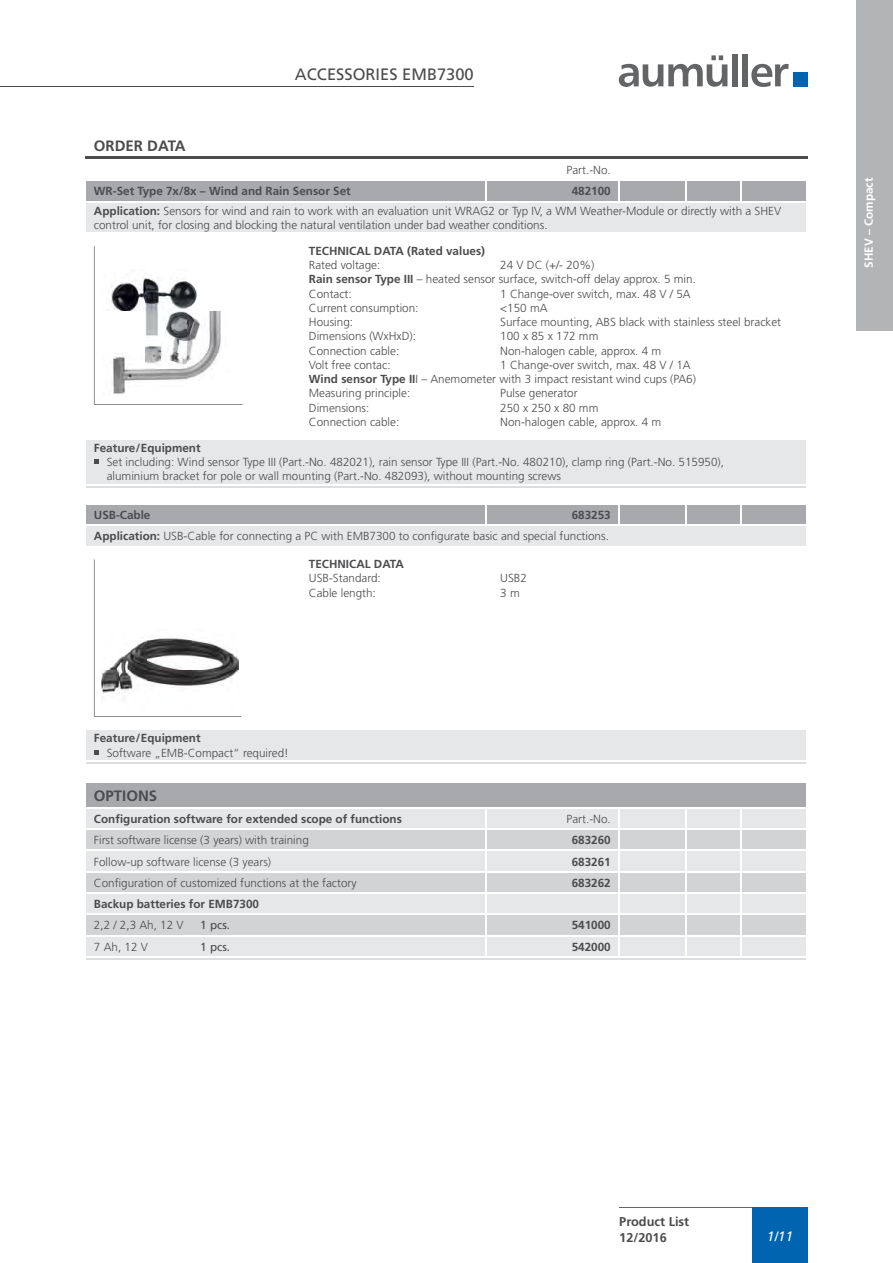
<style>
.page{position:relative;width:893px;height:1263px;background:#fff}
.page>*{position:absolute;margin:0;border:0;box-sizing:border-box;transform-origin:0 0}
.t1{font:16.5px "Frutiger LT Std";color:#4c4c4e}
.t2{font:700 15px "Frutiger LT Std";color:#4c4c4e}
.t3{font:italic 13.5px "Frutiger LT";color:#fff}
.t4{font:700 12.75px/15.8px "Frutiger LT Std";color:#4c4c4e}
.t5{font:300 11.7px/14.2px "Frutiger LT Std";color:#4c4c4e}
.t6{font:700 11.7px/14.2px "Frutiger LT Std";color:#4c4c4e}
.t7{font:700 11.7px "Frutiger LT Std";color:#fff}
.t8{font:11.7px "Frutiger LT Std";color:#4c4c4e}
.s1{font-weight:700}
.s2{font-weight:300}
</style>
<div class="page">
<hr style="left:619px;top:1208px;width:189px;height:1px;background:#636466">
<div style="left:856px;top:0;width:37px;height:330px;background:#b2b4b6"></div>
<hr style="left:0;top:86px;width:474px;height:1px;background:#4c4c4e">
<div style="left:752px;top:1208px;width:56px;height:55px;background:#0064b1"></div>
<svg style="left:619px;top:55px;width:108px;height:32px"></svg>
<div style="left:732px;top:54px;width:6px;height:32px;background:#636466"></div>
<div style="left:742px;top:54px;width:6px;height:32px;background:#636466"></div>
<svg style="left:751px;top:64px;width:37px;height:23px"></svg>
<div style="left:793px;top:72px;width:15px;height:14px;background:#0064b1"></div>
<div style="left:86px;top:203px;width:720px;height:281px;background:#e6e7e8"></div>
<svg style="left:86px;top:234px;width:720px;height:204px"></svg>
<hr style="left:300px;top:234px;width:1px;height:204px;background:#fff">
<hr style="left:85px;top:156px;width:723px;height:3px;background:#4c4c4e">
<div style="left:86px;top:181px;width:720px;height:20px;background:#a7a9ac"></div>
<hr style="left:85px;top:233px;width:723px;height:1px;background:#fff">
<hr style="left:85px;top:438px;width:215px;height:1px;background:#fff">
<hr style="left:300px;top:438px;width:508px;height:1px;background:#fff">
<svg style="left:86px;top:486px;width:720px;height:2px"></svg>
<svg style="left:94px;top:246px;width:148px;height:159px"></svg>
<svg style="left:94px;top:459px;width:4px;height:5px"></svg>
<div style="left:86px;top:730px;width:720px;height:30px;background:#e6e7e8"></div>
<svg style="left:86px;top:505px;width:720px;height:41px;background:#cacbcd"></svg>
<svg style="left:86px;top:762px;width:720px;height:2px"></svg>
<svg style="left:94px;top:559px;width:147px;height:158px"></svg>
<svg style="left:94px;top:750px;width:4px;height:5px"></svg>
<svg style="left:86px;top:783px;width:720px;height:177px;background:#d8d9db"></svg>
<hr style="left:85px;top:807px;width:723px;height:2px;background:#fff">
<p class="t2" style="left:94px;top:140px;width:93px">ORDER DATA</p>
<p class="t1" style="left:295px;top:68px;width:180px">ACCESSORIES EMB7300</p>
<p class="t5" style="left:566px;top:163px;width:46px">Part.-No.</p>
<p class="t6" style="left:94px;top:185px;width:258px">WR-Set Type 7x/8x – Wind and Rain Sensor Set</p>
<p class="t5" style="left:94px;top:182px;width:689px;line-height:19.6px;text-indent:478px"><span class="s1">482100<br>Application:</span> Sensors for wind and rain to work with an evaluation unit WRAG2 or Typ IV, a WM Weather-Module or directly with a SHEV</p>
<p class="t5" style="left:94px;top:219px;width:455px">control unit, for closing and blocking the natural ventilation under bad weather conditions.</p>
<p class="t6" style="left:309px;top:244px;width:178px">TECHNICAL DATA (Rated values)<br><span class="s2">Rated voltage:</span></p>
<p class="t5" style="left:309px;top:259px;width:389px;text-indent:191px">24 V DC (+/- 20%)<br><span class="s1">Rain sensor Type III</span> – heated sensor surface, switch-off delay approx. 5 min.<br>Contact:</p>
<p class="t5" style="left:500px;top:287px;width:192px">1 Change-over switch, max. 48 V / 5A</p>
<p class="t5" style="left:309px;top:301px;width:111px">Current consumption:</p>
<p class="t5" style="left:500px;top:301px;width:49px">&lt;150 mA</p>
<p class="t5" style="left:309px;top:316px;width:46px">Housing:</p>
<p class="t5" style="left:500px;top:316px;width:282px">Surface mounting, ABS black with stainless steel bracket</p>
<p class="t5" style="left:309px;top:330px;width:109px">Dimensions (WxHxD):</p>
<p class="t5" style="left:500px;top:330px;width:100px">100 x 85 x 172 mm</p>
<p class="t5" style="left:309px;top:344px;width:92px">Connection cable:</p>
<p class="t5" style="left:500px;top:344px;width:163px">Non-halogen cable, approx. 4 m</p>
<p class="t5" style="left:309px;top:358px;width:83px">Volt free contac:</p>
<p class="t5" style="left:309px;top:358px;width:389px;text-indent:191px">1 Change-over switch, max. 48 V / 1A<br><span class="s1">Wind sensor Type II</span>I – Anemometer with 3 impact resistant wind cups (PA6)<br>Measuring principle:</p>
<p class="t5" style="left:500px;top:387px;width:79px">Pulse generator</p>
<p class="t5" style="left:309px;top:401px;width:62px">Dimensions:</p>
<p class="t5" style="left:500px;top:401px;width:100px">250 x 250 x 80 mm</p>
<p class="t5" style="left:309px;top:415px;width:92px">Connection cable:</p>
<p class="t5" style="left:500px;top:415px;width:163px">Non-halogen cable, approx. 4 m</p>
<p class="t5" style="left:107px;top:441px;width:619px;text-indent:-13px"><span class="s1">Feature / Equipment<br></span>Set including: Wind sensor Type III (Part.-No. 482021), rain sensor Type III (Part.-No. 480210), clamp ring (Part.-No. 515950), aluminium bracket for pole or wall mounting (Part.-No. 482093), without mounting screws</p>
<p class="t6" style="left:94px;top:509px;width:58px">USB-Cable</p>
<p class="t5" style="left:94px;top:505px;width:518px;line-height:21.3px;text-align:right"><span class="s1">683253<br>Application:</span> USB-Cable for connecting a PC with EMB7300 to configurate basic and special functions.</p>
<p class="t6" style="left:309px;top:558px;width:96px">TECHNICAL DATA<br><span class="s2">USB-Standard:</span></p>
<p class="t5" style="left:500px;top:572px;width:28px">USB2</p>
<p class="t5" style="left:309px;top:586px;width:68px">Cable length:</p>
<p class="t5" style="left:500px;top:586px;width:21px">3 m</p>
<p class="t5" style="left:107px;top:732px;width:184px;text-indent:-13px"><span class="s1">Feature / Equipment<br></span>Software „EMB-Compact“ required!</p>
<p class="t2" style="left:94px;top:789px;width:65px">OPTIONS</p>
<p class="t6" style="left:94px;top:812px;width:309px">Configuration software for extended scope of functions</p>
<p class="t5" style="left:567px;top:812px;width:46px">Part.-No.</p>
<p class="t5" style="left:94px;top:834px;width:216px">First software license (3 years) with training</p>
<p class="t6" style="left:572px;top:834px;width:41px">683260</p>
<p class="t5" style="left:94px;top:855px;width:179px">Follow-up software license (3 years)</p>
<p class="t6" style="left:572px;top:855px;width:41px">683261</p>
<p class="t5" style="left:94px;top:876px;width:264px">Configuration of customized functions at the factory</p>
<p class="t6" style="left:572px;top:876px;width:41px">683262</p>
<p class="t6" style="left:94px;top:894px;width:167px;line-height:21.3px">Backup batteries for EMB7300<br><span class="s2">2,2 / 2,3 Ah, 12 V</span></p>
<p class="t8" style="left:200px;top:920px;width:31px">1 pcs.</p>
<p class="t6" style="left:572px;top:919px;width:41px">541000</p>
<p class="t5" style="left:94px;top:940px;width:55px">7 Ah, 12 V</p>
<p class="t8" style="left:200px;top:941px;width:31px">1 pcs.</p>
<p class="t6" style="left:572px;top:940px;width:41px">542000</p>
<p class="t7" style="left:864px;top:268px;width:91px;rotate:-90deg">SHEV – Compact</p>
<p class="t4" style="left:619px;top:1214px;width:71px">Product List<br>12/2016</p>
<p class="t3" style="left:767px;top:1228px;width:28px">1/11</p>
</div>
